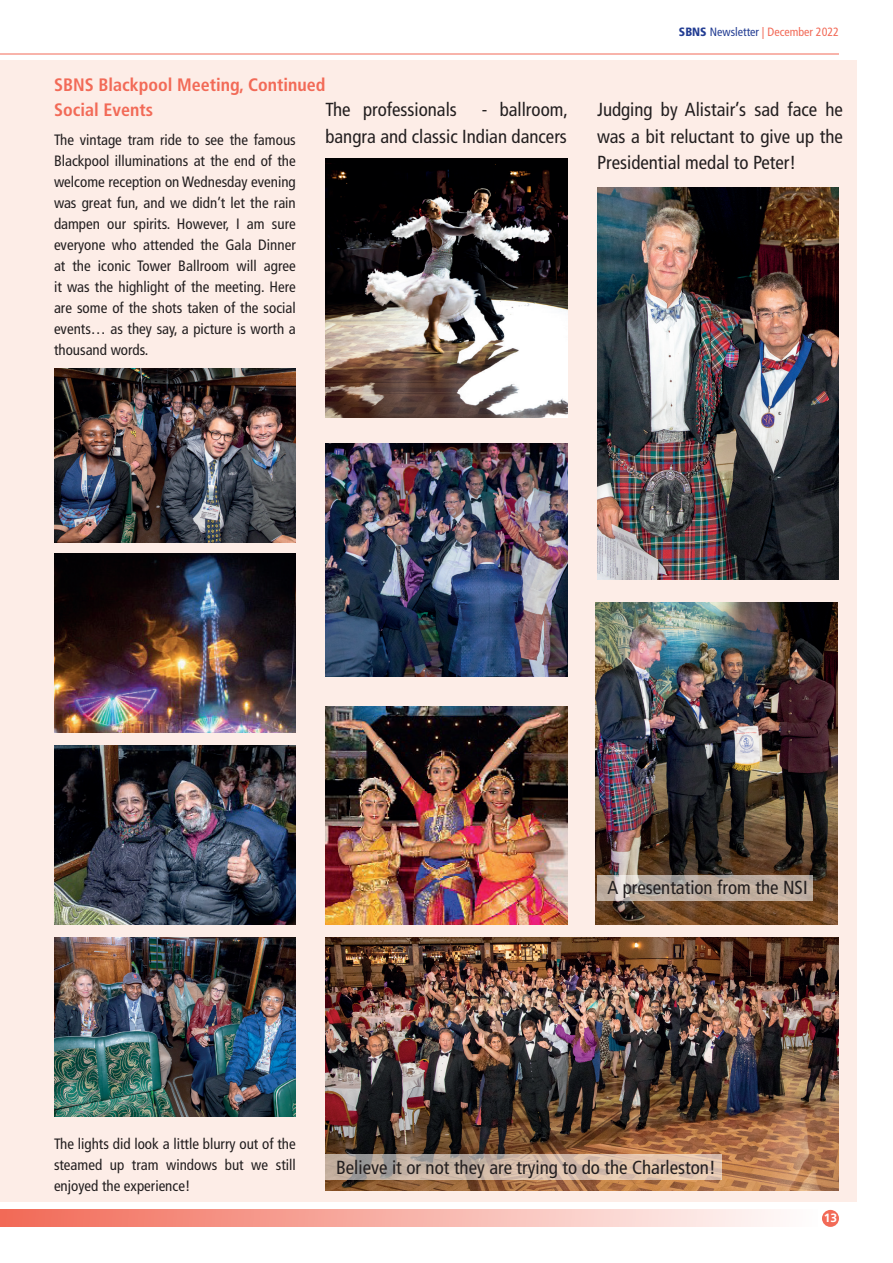
<style>
.page{position:relative;width:893px;height:1263px;background:#fff}
.page>*{position:absolute;margin:0;border:0;box-sizing:border-box;transform-origin:0 0}
.t1{font:condensed 18.9px/26.4px "Frutiger LT Std";color:#231f20;text-align:right}
.t2{font:700 condensed 18px "Frutiger LT Std";color:#f26a57}
.t3{font:condensed 15px/21px "Frutiger LT Std";color:#231f20;text-align:justify}
.t4{font:condensed 12px "Frutiger LT Std";color:#f26a57}
.t5{font:700 12px "Frutiger LT Std";color:#fff}
.s1{font-weight:900;color:#233d93}
.s2{color:#233d93}
</style>
<div class="page">
<div style="left:0;top:1210px;width:818px;height:17px;background:linear-gradient(to right,#f26956,#fefdfd)"></div>
<div style="left:822px;top:1210px;width:17px;height:17px;background:#f26a57;border-radius:50%"></div>
<hr style="left:0;top:54px;width:839px;height:1px;background:#f26a57">
<div style="left:0;top:60px;width:856px;height:1141px;background:#fdede7"></div>
<img style="left:325px;top:159px;width:242px;height:259px">
<img style="left:597px;top:188px;width:242px;height:392px">
<img style="left:325px;top:444px;width:242px;height:233px">
<img style="left:595px;top:602px;width:242px;height:323px">
<img style="left:325px;top:706px;width:242px;height:218px">
<img style="left:325px;top:938px;width:514px;height:252px">
<svg style="left:597px;top:876px;width:215px;height:25px;background:#bdafa4"></svg>
<svg style="left:325px;top:1154px;width:397px;height:25px;background:#ccb7a7"></svg>
<img style="left:54px;top:368px;width:242px;height:174px">
<img style="left:54px;top:554px;width:242px;height:179px">
<img style="left:54px;top:745px;width:242px;height:179px">
<img style="left:54px;top:938px;width:242px;height:178px">
<p class="t4" style="left:679px;top:24px;width:162px"><span class="s1">SBNS</span> <span class="s2">Newsletter</span> | December 2022</p>
<p class="t2" style="left:54px;top:74px;width:273px">SBNS Blackpool Meeting, Continued</p>
<p class="t2" style="left:54px;top:99px;width:101px">Social Events</p>
<p class="t3" style="left:54px;top:130px;width:243px">The vintage tram ride to see the famous Blackpool illuminations at the end of the welcome reception on Wednesday evening was great fun, and we didn’t let the rain dampen our spirits. However, I am sure everyone who attended the Gala Dinner at the iconic Tower Ballroom will agree it was the highlight of the meeting. Here are some of the shots taken of the social events… as they say, a picture is worth a thousand words.</p>
<p class="t1" style="left:325px;top:97px;width:133px">The professionals</p>
<p class="t1" style="left:325px;top:97px;width:244px">- ballroom,<br>bangra and classic Indian dancers</p>
<p class="t1" style="left:597px;top:97px;width:247px;text-align:justify">Judging by Alistair’s sad face he was a bit reluctant to give up the Presidential medal to Peter!</p>
<p class="t1" style="left:607px;top:875px;width:202px">A presentation from the NSI</p>
<p class="t3" style="left:54px;top:1133px;width:243px">The lights did look a little blurry out of the steamed up tram windows but we still enjoyed the experience!</p>
<p class="t1" style="left:336px;top:1154px;width:381px">Believe it or not they are trying to do the Charleston!</p>
<p class="t5" style="left:824px;top:1210px;width:15px">13</p>
</div>
